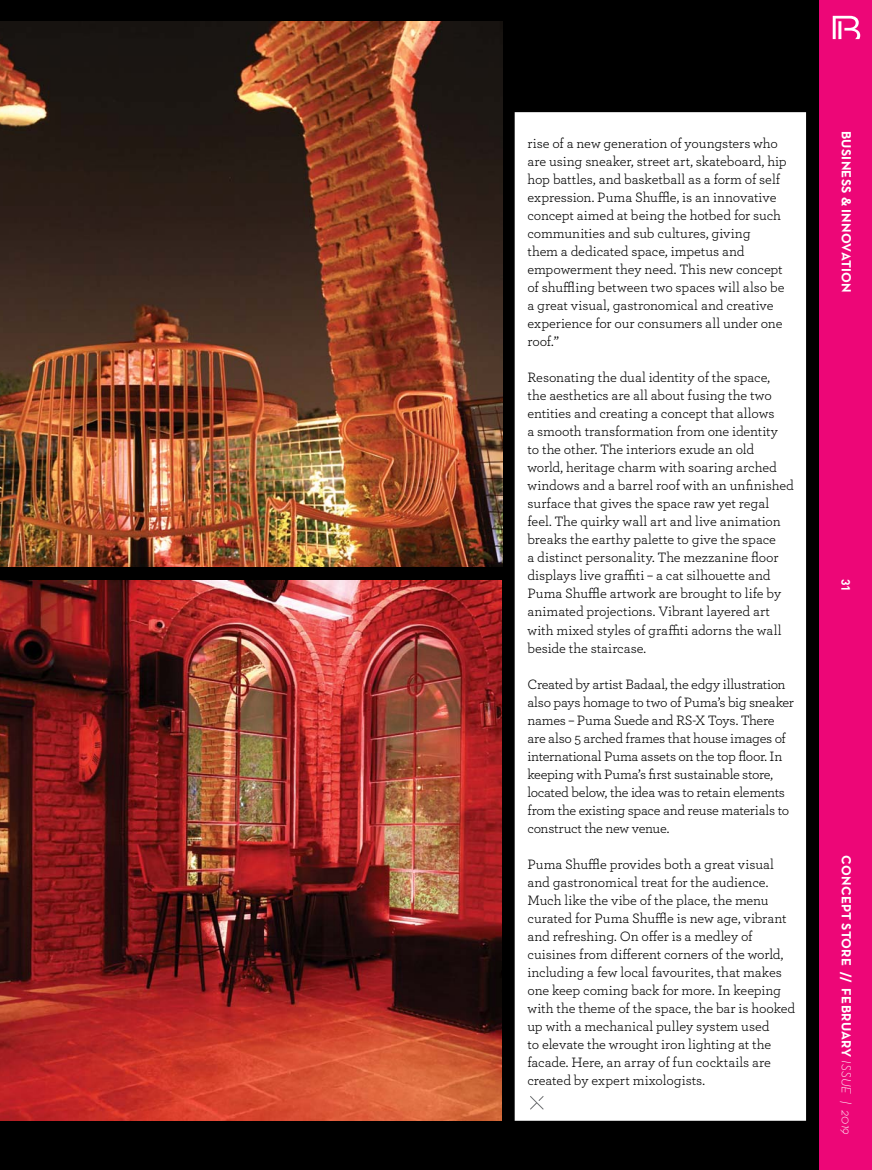
<style>
.page{position:relative;width:872px;height:1170px;background:#fff}
.page>*{position:absolute;margin:0;border:0;box-sizing:border-box;transform-origin:0 0}
.t1{font:14.25px/18px "Archer";letter-spacing:-.01em;color:#000}
.t2{font:700 13.5px "Neutra Text";letter-spacing:.02em;color:#fff}
.t3{font:700 12px "DIN";color:#fff}
.s1{font-weight:300;font-style:italic}
</style>
<div class="page">
<div style="left:819px;top:0;width:53px;height:1169px;background:#ed0677"></div>
<svg style="left:832px;top:16px;width:28px;height:23px"></svg>
<img style="left:0;top:0;width:819px;height:1169px">
<img style="left:0;top:580px;width:501px;height:540px">
<div style="left:519px;top:117px;width:282px;height:998px;background:#fff"></div>
<svg style="left:530px;top:1096px;width:14px;height:14px"></svg>
<p class="t1" style="left:527px;top:136px;width:261px">rise of a new generation of youngsters who are using sneaker, street art, skateboard, hip hop battles, and basketball as a form of self expression. Puma Shuffle, is an innovative concept aimed at being the hotbed for such communities and sub cultures, giving<br>them a dedicated space, impetus and empowerment they need. This new concept of shuffling between two spaces will also be a great visual, gastronomical and creative experience for our consumers all under one roof.”</p>
<p class="t1" style="left:527px;top:370px;width:268px">Resonating the dual identity of the space,<br>the aesthetics are all about fusing the two entities and creating a concept that allows<br>a smooth transformation from one identity<br>to the other. The interiors exude an old<br>world, heritage charm with soaring arched windows and a barrel roof with an unfinished surface that gives the space raw yet regal feel. The quirky wall art and live animation breaks the earthy palette to give the space<br>a distinct personality. The mezzanine floor displays live graffiti – a cat silhouette and Puma Shuffle artwork are brought to life by animated projections. Vibrant layered art with mixed styles of graffiti adorns the wall beside the staircase.</p>
<p class="t1" style="left:527px;top:676px;width:268px">Created by artist Badaal, the edgy illustration also pays homage to two of Puma’s big sneaker names – Puma Suede and RS-X Toys. There are also 5 arched frames that house images of international Puma assets on the top floor. In keeping with Puma’s first sustainable store, located below, the idea was to retain elements from the existing space and reuse materials to construct the new venue.</p>
<p class="t1" style="left:527px;top:856px;width:269px">Puma Shuffle provides both a great visual and gastronomical treat for the audience.<br>Much like the vibe of the place, the menu curated for Puma Shuffle is new age, vibrant and refreshing. On offer is a medley of cuisines from different corners of the world, including a few local favourites, that makes one keep coming back for more. In keeping with the theme of the space, the bar is hooked up with a mechanical pulley system used<br>to elevate the wrought iron lighting at the facade. Here, an array of fun cocktails are created by expert mixologists.</p>
<p class="t2" style="left:851px;top:130px;width:163px;rotate:90deg">BUSINESS &amp; INNOVATION</p>
<p class="t3" style="left:852px;top:579px;width:15px;rotate:90deg">31</p>
<p class="t2" style="left:851px;top:855px;width:281px;rotate:90deg">CONCEPT STORE // FEBRUARY <span class="s1">ISSUE | 2019</span></p>
</div>
